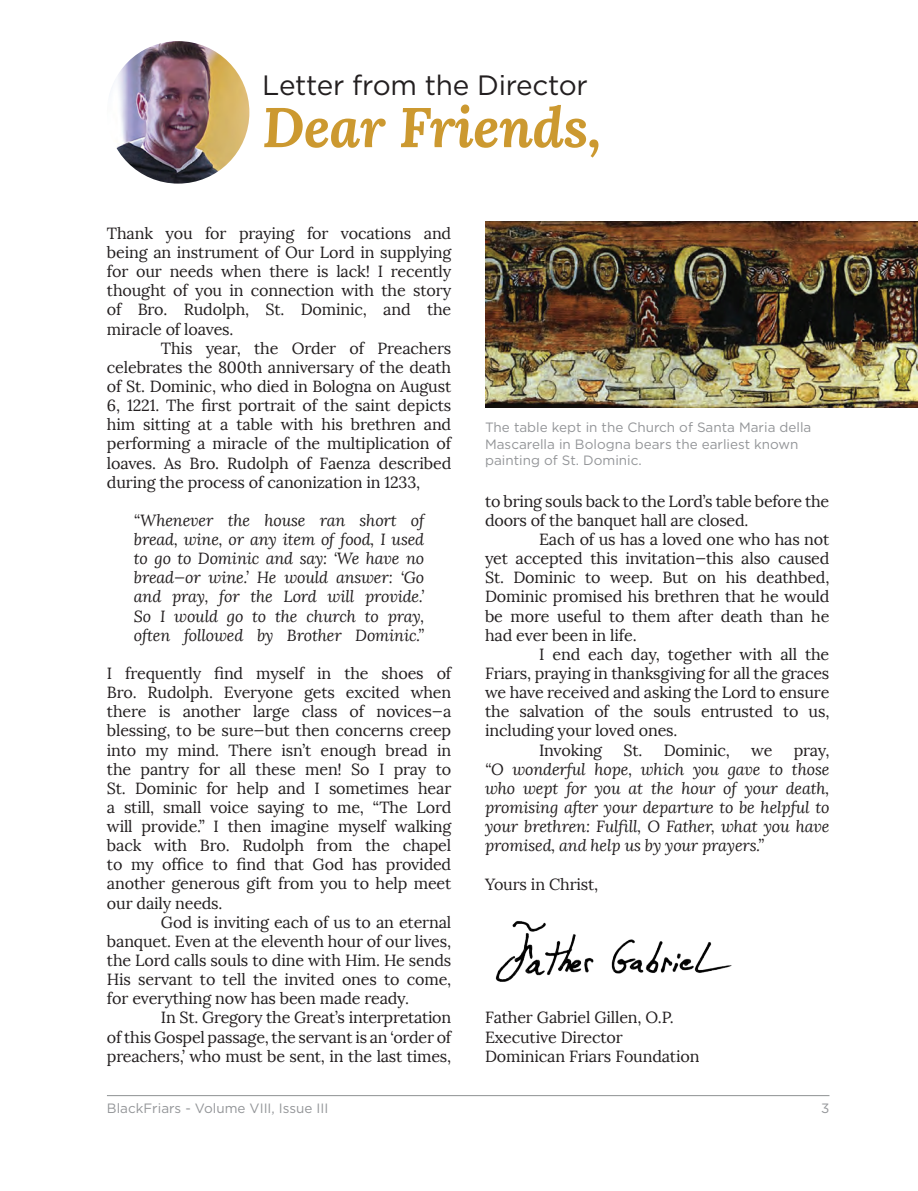
<style>
.page{position:relative;width:918px;height:1191px;background:#fff}
.page>*{position:absolute;margin:0;border:0;box-sizing:border-box;transform-origin:0 0}
.t1{font:italic 700 55.95px "Lora";letter-spacing:-.01em;color:#cc9930}
.t2{font:27.9px "Gotham";letter-spacing:-.01em;color:#231f20}
.t3{font:16.2px/19px "Lora";letter-spacing:-.01em;color:#231f20;text-align:justify}
.t4{font:italic 16.2px/19px "Lora";letter-spacing:-.01em;color:#231f20;text-align:justify}
.t5{font:13.5px/16.5px "Gotham HTF";color:#939598}
.t6{font:13.5px "Gotham";color:#939598}
</style>
<div class="page">
<hr style="left:107px;top:1095px;width:722px;height:1px;background:#8e9193">
<img style="left:107px;top:41px;width:142px;height:143px;border-radius:71px">
<img style="left:495px;top:921px;width:237px;height:61px">
<img style="left:485px;top:221px;width:433px;height:186px">
<h2 class="t2" style="left:262px;top:67px;width:327px">Letter from the Director</h2>
<h1 class="t1" style="left:262px;top:89px;width:341px">Dear Friends,</h1>
<p class="t3" style="left:107px;top:224px;width:346px">Thank you for praying for vocations and being an instrument of Our Lord in supplying for our needs when there is lack! I recently thought of you in connection with the story of Bro. Rudolph, St. Dominic, and the miracle of loaves.</p>
<p class="t3" style="left:107px;top:338px;width:346px;text-indent:54px">This year, the Order of Preachers celebrates the 800th anniversary of the death of St. Dominic, who died in Bologna on August 6, 1221. The first portrait of the saint depicts him sitting at a table with his brethren and performing a miracle of the multiplication of loaves. As Bro. Rudolph of Faenza described during the process of canonization in 1233,</p>
<p class="t4" style="left:134px;top:511px;width:292px">“Whenever the house ran short of bread, wine, or any item of food, I used to go to Dominic and say: ‘We have no bread—or wine.’ He would answer: ‘Go and pray, for the Lord will provide.’ So I would go to the church to pray, often followed by Brother Dominic.”</p>
<p class="t3" style="left:107px;top:664px;width:346px">I frequently find myself in the shoes of Bro. Rudolph. Everyone gets excited when there is another large class of novices—a blessing, to be sure—but then concerns creep into my mind. There isn’t enough bread in the pantry for all these men! So I pray to St. Dominic for help and I sometimes hear a still, small voice saying to me, “The Lord will provide.” I then imagine myself walking back with Bro. Rudolph from the chapel to my office to find that God has provided another generous gift from you to help meet our daily needs.</p>
<p class="t3" style="left:107px;top:912px;width:346px;text-indent:54px">God is inviting each of us to an eternal banquet. Even at the eleventh hour of our lives, the Lord calls souls to dine with Him. He sends His servant to tell the invited ones to come, for everything now has been made ready.</p>
<p class="t3" style="left:107px;top:1008px;width:346px;text-indent:54px">In St. Gregory the Great’s interpretation of this Gospel passage, the servant is an ‘order of preachers,’ who must be sent, in the last times,</p>
<p class="t5" style="left:485px;top:419px;width:328px">The table kept in the Church of Santa Maria della<br>Mascarella in Bologna bears the earliest known painting of St. Dominic.</p>
<p class="t3" style="left:485px;top:491px;width:346px">to bring souls back to the Lord’s table before the doors of the banquet hall are closed.</p>
<p class="t3" style="left:485px;top:530px;width:346px;text-indent:54px">Each of us has a loved one who has not yet accepted this invitation—this also caused St. Dominic to weep. But on his deathbed, Dominic promised his brethren that he would be more useful to them after death than he had ever been in life.</p>
<p class="t3" style="left:539px;top:644px;width:292px">I end each day, together with all the</p>
<p class="t3" style="left:485px;top:664px;width:346px">Friars, praying in thanksgiving for all the graces</p>
<p class="t3" style="left:485px;top:683px;width:346px">we have received and asking the Lord to ensure</p>
<p class="t3" style="left:485px;top:702px;width:346px">the salvation of the souls entrusted to us,</p>
<p class="t3" style="left:485px;top:721px;width:194px">including your loved ones.</p>
<p class="t3" style="left:539px;top:740px;width:65px">Invoking</p>
<p class="t3" style="left:623px;top:740px;width:108px">St. Dominic,</p>
<p class="t3" style="left:751px;top:740px;width:23px">we</p>
<p class="t3" style="left:793px;top:740px;width:37px">pray,</p>
<p class="t4" style="left:485px;top:759px;width:346px">“O wonderful hope, which you gave to those who wept for you at the hour of your death, promising after your departure to be helpful to your brethren: Fulfill, O Father, what you have promised, and help us by your prayers.”</p>
<p class="t3" style="left:485px;top:874px;width:115px">Yours in Christ,</p>
<p class="t3" style="left:485px;top:1008px;width:216px;text-align:left">Father Gabriel Gillen, O.P.<br>Executive Director<br>Dominican Friars Foundation</p>
<p class="t6" style="left:107px;top:1099px;width:223px">BlackFriars - Volume VIII, Issue III</p>
<p class="t6" style="left:821px;top:1099px;width:10px">3</p>
</div>
